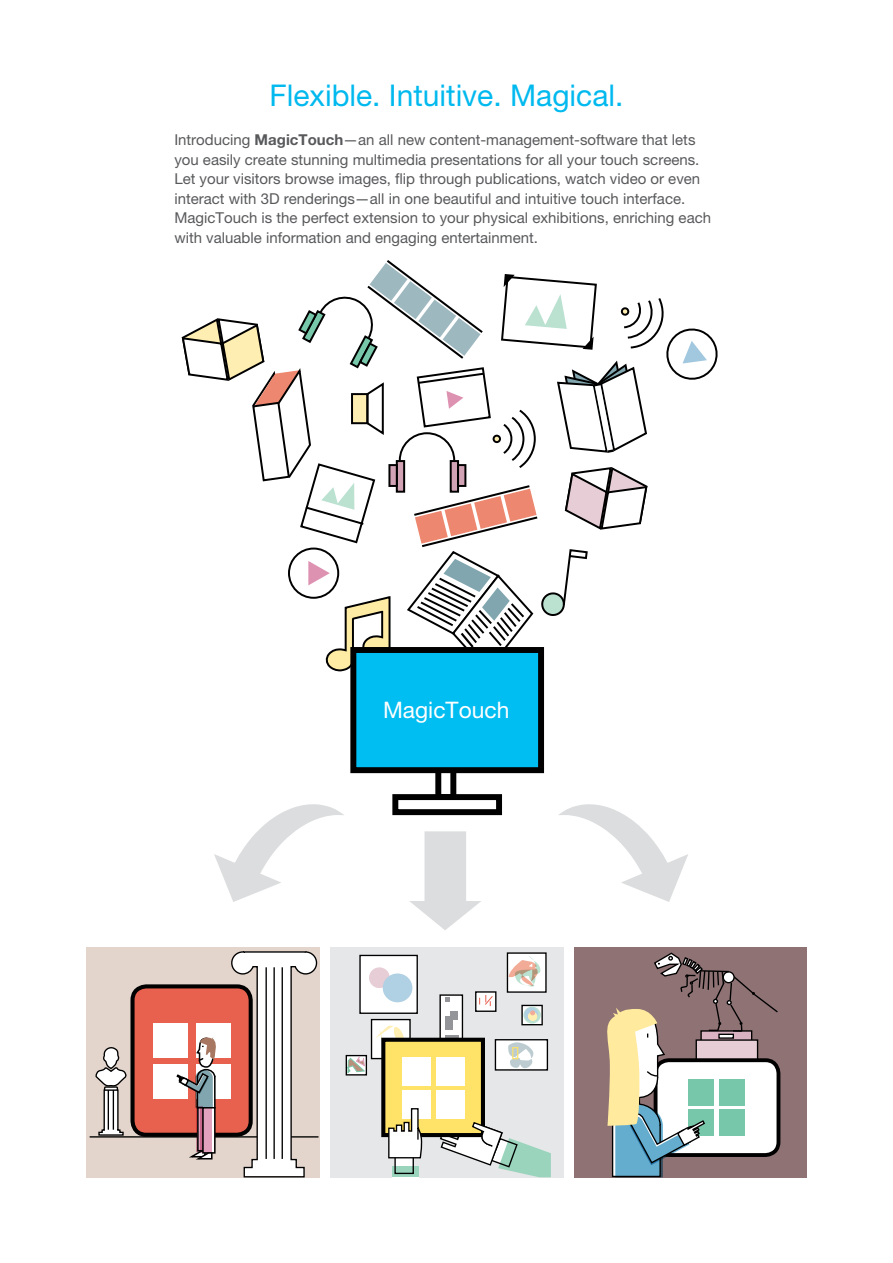
<style>
.page{position:relative;width:893px;height:1263px;background:#fff}
.page>*{position:absolute;margin:0;border:0;box-sizing:border-box;transform-origin:0 0}
.t1{font:30px "Helvetica Neue LT Pro";color:#00b9ee}
.t2{font:22.8px "Helvetica Neue LT Pro";color:#fff}
.t3{font:15px/19.5px "Helvetica Neue LT Pro";color:#58595b}
.s1{font-weight:700}
</style>
<div class="page">
<div style="left:392px;top:794px;width:110px;height:21px;border:6px solid #000"></div>
<div style="left:435px;top:747px;width:21px;height:53px;border:6px solid #000"></div>
<div style="left:353px;top:650px;width:188px;height:120px;background:#00bdf2"></div>
<div style="left:350px;top:647px;width:194px;height:126px;border:6px solid #000"></div>
<svg style="left:181px;top:260px;width:537px;height:414px"></svg>
<div style="left:86px;top:947px;width:234px;height:230px;background:#e3d5cc"></div>
<hr style="left:90px;top:1136px;width:228px;height:1px;background:#000">
<div style="left:133px;top:986px;width:118px;height:149px;background:#e8604e;border-radius:14px"></div>
<div style="left:130px;top:984px;width:123px;height:153px;border:4px solid #000;border-radius:14px"></div>
<div style="left:153px;top:1023px;width:34px;height:34px;background:#fff"></div>
<div style="left:153px;top:1064px;width:34px;height:34px;background:#fff"></div>
<div style="left:196px;top:1023px;width:34px;height:34px;background:#fff"></div>
<div style="left:196px;top:1064px;width:34px;height:34px;background:#fff"></div>
<svg style="left:230px;top:951px;width:88px;height:227px"></svg>
<hr style="left:265px;top:967px;width:2px;height:192px;background:#000">
<hr style="left:273px;top:967px;width:2px;height:192px;background:#000">
<hr style="left:282px;top:967px;width:1px;height:192px;background:#000">
<div style="left:203px;top:1108px;width:12px;height:45px;background:#fff"></div>
<div style="left:202px;top:1107px;width:14px;height:47px;border:2px solid #000"></div>
<div style="left:200px;top:1108px;width:12px;height:45px;background:#e2a2bd"></div>
<svg style="left:196px;top:1109px;width:7px;height:40px"></svg>
<svg style="left:189px;top:1149px;width:24px;height:11px"></svg>
<svg style="left:95px;top:1047px;width:32px;height:89px"></svg>
<svg style="left:175px;top:1035px;width:43px;height:74px"></svg>
<svg style="left:214px;top:804px;width:130px;height:98px"></svg>
<svg style="left:410px;top:831px;width:71px;height:99px"></svg>
<div style="left:330px;top:947px;width:233px;height:230px;background:#e6e7e8"></div>
<div style="left:360px;top:955px;width:57px;height:58px;background:#fff"></div>
<div style="left:359px;top:955px;width:59px;height:59px;border:1px solid #000"></div>
<div style="left:369px;top:967px;width:21px;height:21px;background:#e6cdd6;border-radius:50%"></div>
<div style="left:383px;top:973px;width:29px;height:29px;background:#b0d0e3;border-radius:50%"></div>
<svg style="left:523px;top:1007px;width:18px;height:16px"></svg>
<div style="left:521px;top:1005px;width:22px;height:20px;border:1px solid #000"></div>
<svg style="left:523px;top:1006px;width:18px;height:17px"></svg>
<div style="left:524px;top:1007px;width:14px;height:14px;background:#b0d0e3;border-radius:50%"></div>
<div style="left:528px;top:1012px;width:9px;height:9px;background:#ffeeb2;border-radius:50%"></div>
<svg style="left:530px;top:1010px;width:5px;height:5px"></svg>
<div style="left:507px;top:953px;width:39px;height:39px;background:#fff"></div>
<svg style="left:509px;top:956px;width:32px;height:31px"></svg>
<div style="left:440px;top:995px;width:22px;height:50px;background:#fff"></div>
<div style="left:439px;top:994px;width:24px;height:52px;border:1px solid #000"></div>
<svg style="left:445px;top:998px;width:5px;height:4px"></svg>
<div style="left:450px;top:1011px;width:8px;height:8px;background:#939598"></div>
<div style="left:445px;top:1016px;width:8px;height:13px;background:#939598"></div>
<svg style="left:445px;top:1035px;width:13px;height:3px"></svg>
<div style="left:371px;top:1019px;width:39px;height:39px;background:#fff"></div>
<div style="left:371px;top:1019px;width:40px;height:40px;border:1px solid #000"></div>
<svg style="left:372px;top:1026px;width:32px;height:29px"></svg>
<div style="left:476px;top:992px;width:20px;height:19px;background:#fff"></div>
<div style="left:475px;top:991px;width:21px;height:21px;border:1px solid #000"></div>
<svg style="left:479px;top:995px;width:14px;height:11px"></svg>
<div style="left:495px;top:1040px;width:52px;height:30px;background:#fff"></div>
<div style="left:495px;top:1039px;width:53px;height:31px;border:1px solid #000"></div>
<svg style="left:508px;top:1042px;width:26px;height:26px"></svg>
<div style="left:512px;top:1047px;width:6px;height:12px;border:1px solid #ffe268"></div>
<div style="left:346px;top:1055px;width:21px;height:20px;border:1px solid #000"></div>
<svg style="left:347px;top:1054px;width:19px;height:20px"></svg>
<div style="left:392px;top:1166px;width:27px;height:11px;background:#9ad4bd"></div>
<div style="left:383px;top:1040px;width:100px;height:95px;background:#ffe268"></div>
<div style="left:381px;top:1038px;width:104px;height:99px;border:4px solid #000"></div>
<div style="left:403px;top:1058px;width:28px;height:28px;background:#fff"></div>
<div style="left:403px;top:1091px;width:28px;height:28px;background:#fff"></div>
<div style="left:436px;top:1058px;width:28px;height:28px;background:#fff"></div>
<div style="left:436px;top:1091px;width:28px;height:28px;background:#fff"></div>
<svg style="left:438px;top:1119px;width:113px;height:58px"></svg>
<svg style="left:387px;top:1107px;width:36px;height:68px"></svg>
<div style="left:574px;top:947px;width:233px;height:230px;background:#8e7274"></div>
<svg style="left:558px;top:804px;width:221px;height:374px"></svg>
<h1 class="t1" style="left:270px;top:78px;width:355px">Flexible. Intuitive. Magical.</h1>
<p class="t3" style="left:174px;top:130px;width:538px">Introducing <span class="s1">MagicTouch</span>—an all new content-management-software that lets you easily create stunning multimedia presentations for all your touch screens.<br>Let your visitors browse images, flip through publications, watch video or even interact with 3D renderings—all in one beautiful and intuitive touch interface.<br>MagicTouch is the perfect extension to your physical exhibitions, enriching each with valuable information and engaging entertainment.</p>
<h2 class="t2" style="left:383px;top:696px;width:128px">MagicTouch</h2>
</div>
